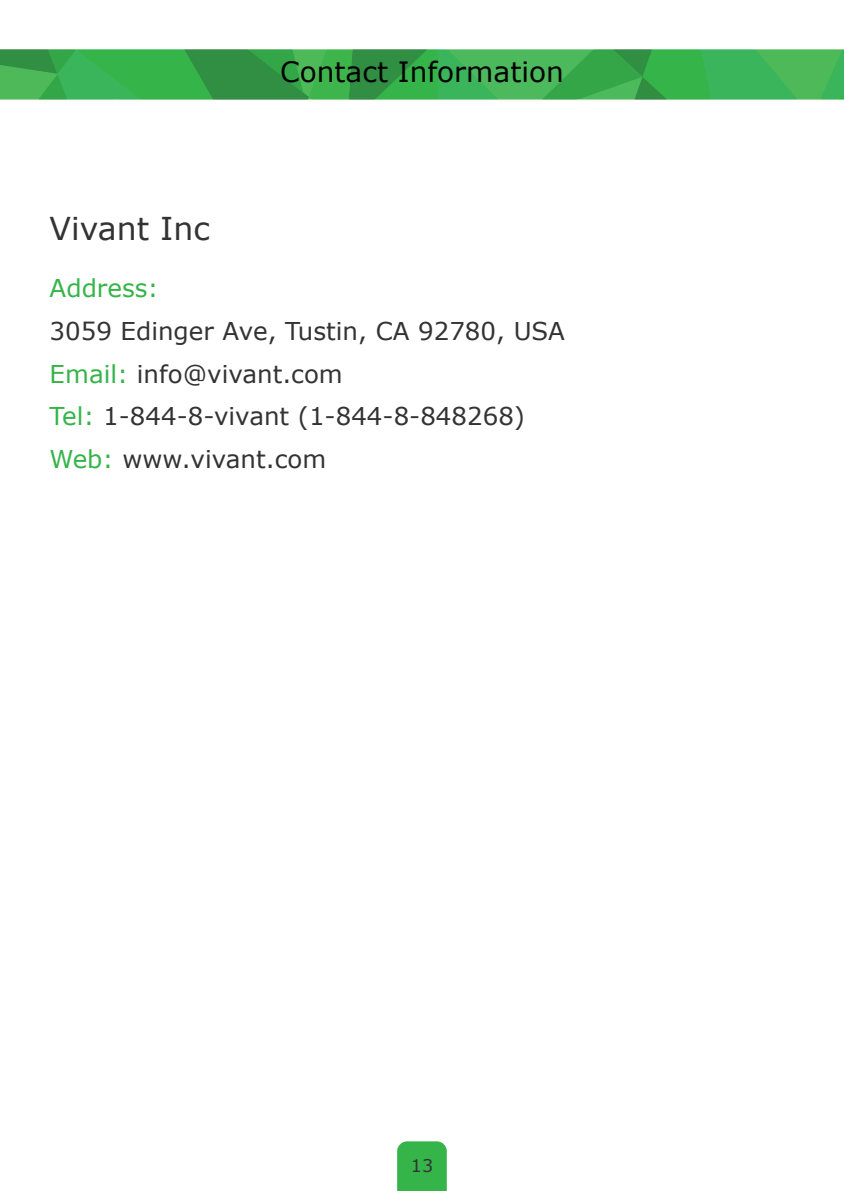
<style>
.page{position:relative;width:844px;height:1191px;background:#fff}
.page>*{position:absolute;margin:0;border:0;box-sizing:border-box;transform-origin:0 0}
.t1{font:31.5px "Verdana";color:#333334}
.t2{font:28px "Verdana";color:#030303}
.t3{font:24.5px/42.7px "Verdana";color:#333334}
.t4{font:24.5px "Verdana";color:#35b44a}
.t5{font:17.5px "Verdana";color:#333334}
.s1{color:#35b44a}
</style>
<div class="page">
<svg style="left:0;top:50px;width:843px;height:49px;background:#3bac4f"></svg>
<div style="left:397px;top:1141px;width:49px;height:50px;background:#35b44a"></div>
<p class="t2" style="left:280px;top:53px;width:285px">Contact Information</p>
<p class="t1" style="left:50px;top:207px;width:162px">Vivant Inc</p>
<p class="t4" style="left:50px;top:271px;width:110px">Address:</p>
<p class="t3" style="left:50px;top:309px;width:516px">3059 Edinger Ave, Tustin, CA 92780, USA<br><span class="s1">Email:</span> info@vivant.com<br><span class="s1">Tel:</span> 1-844-8-vivant (1-844-8-848268)<br><span class="s1">Web:</span> www.vivant.com</p>
<p class="t5" style="left:411px;top:1153px;width:24px">13</p>
</div>
